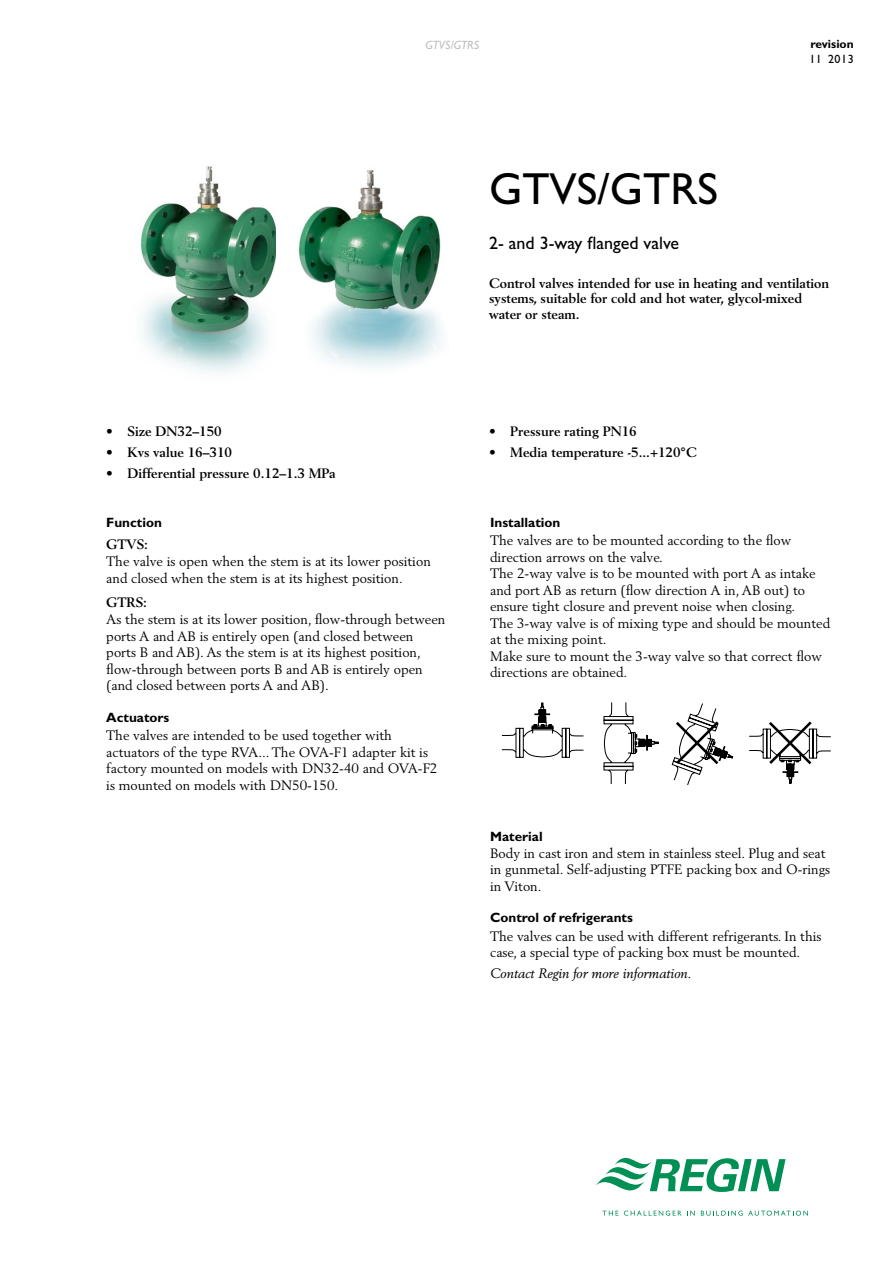
<style>
.page{position:relative;width:893px;height:1263px;background:#fff}
.page>*{position:absolute;margin:0;border:0;box-sizing:border-box;transform-origin:0 0}
.H_gill{font:45px "Gill Sans";color:#000}
.H_gill_mid{font:18px "Gill Sans";color:#000}
.body{font:13.5px/16.5px "Berling";color:#000}
.H_berling_small_bold{font:700 13.5px/15.8px "Berling";color:#000}
.H_gill_bold_small{font:700 13.5px "Gill Sans";color:#000}
.body-2{font:italic 13.5px "Berling";color:#000}
.t1{font:italic 12px "Gill Sans";color:#bcbec0}
.t2{font:700 12px "Gill Sans";color:#000}
.t3{font:12px "Gill Sans";letter-spacing:.045em;color:#000}
</style>
<div class="page">
<svg style="left:596px;top:1158px;width:190px;height:34px"></svg>
<svg style="left:602px;top:1211px;width:16px;height:4px"></svg>
<svg style="left:624px;top:1210px;width:57px;height:6px"></svg>
<svg style="left:687px;top:1211px;width:8px;height:4px"></svg>
<svg style="left:701px;top:1210px;width:107px;height:6px"></svg>
<svg style="left:501px;top:702px;width:330px;height:83px"></svg>
<img style="left:140px;top:166px;width:136px;height:207px">
<img style="left:298px;top:170px;width:144px;height:198px">
<p class="t1" style="left:426px;top:39px;width:55px">GTVS/GTRS</p>
<p class="t2" style="left:810px;top:37px;width:45px">revision</p>
<p class="t3" style="left:809px;top:52px;width:46px">11 2013</p>
<p class="H_berling_small_bold" style="left:106px;top:424px;width:117px">• Size DN32–150</p>
<p class="H_berling_small_bold" style="left:106px;top:445px;width:127px">• Kvs value 16–310</p>
<p class="H_berling_small_bold" style="left:106px;top:465px;width:231px">• Differential pressure 0.12–1.3 MPa</p>
<p class="H_gill_bold_small" style="left:106px;top:514px;width:57px">Function</p>
<p class="H_berling_small_bold" style="left:106px;top:536px;width:43px">GTVS:</p>
<p class="body" style="left:106px;top:553px;width:326px">The valve is open when the stem is at its lower position and closed when the stem is at its highest position.</p>
<p class="H_berling_small_bold" style="left:106px;top:594px;width:42px">GTRS:</p>
<p class="body" style="left:106px;top:611px;width:341px">As the stem is at its lower position, flow-through between ports A and AB is entirely open (and closed between ports B and AB). As the stem is at its highest position, flow-through between ports B and AB is entirely open (and closed between ports A and AB).</p>
<p class="H_gill_bold_small" style="left:106px;top:709px;width:65px">Actuators</p>
<p class="body" style="left:106px;top:727px;width:333px">The valves are intended to be used together with actuators of the type RVA... The OVA-F1 adapter kit is factory mounted on models with DN32-40 and OVA-F2 is mounted on models with DN50-150.</p>
<p class="H_gill" style="left:489px;top:163px;width:231px">GTVS/GTRS</p>
<p class="H_gill_mid" style="left:489px;top:233px;width:192px">2- and 3-way flanged valve</p>
<p class="H_berling_small_bold" style="left:489px;top:275px;width:342px">Control valves intended for use in heating and ventilation systems, suitable for cold and hot water, glycol-mixed water or steam.</p>
<p class="H_berling_small_bold" style="left:489px;top:424px;width:149px">• Pressure rating PN16</p>
<p class="H_berling_small_bold" style="left:489px;top:445px;width:209px">• Media temperature -5...+120°C</p>
<p class="H_gill_bold_small" style="left:490px;top:514px;width:72px">Installation</p>
<p class="body" style="left:490px;top:532px;width:342px">The valves are to be mounted according to the flow direction arrows on the valve.<br>The 2-way valve is to be mounted with port A as intake and port AB as return (flow direction A in, AB out) to ensure tight closure and prevent noise when closing.<br>The 3-way valve is of mixing type and should be mounted at the mixing point.<br>Make sure to mount the 3-way valve so that correct flow directions are obtained.</p>
<p class="H_gill_bold_small" style="left:490px;top:829px;width:54px">Material</p>
<p class="body" style="left:490px;top:845px;width:342px">Body in cast iron and stem in stainless steel. Plug and seat in gunmetal. Self-adjusting PTFE packing box and O-rings in Viton.</p>
<p class="H_gill_bold_small" style="left:490px;top:909px;width:144px">Control of refrigerants</p>
<p class="body" style="left:490px;top:927px;width:333px">The valves can be used with different refrigerants. In this case, a special type of packing box must be mounted.</p>
<p class="body-2" style="left:490px;top:965px;width:203px">Contact Regin for more information.</p>
</div>
